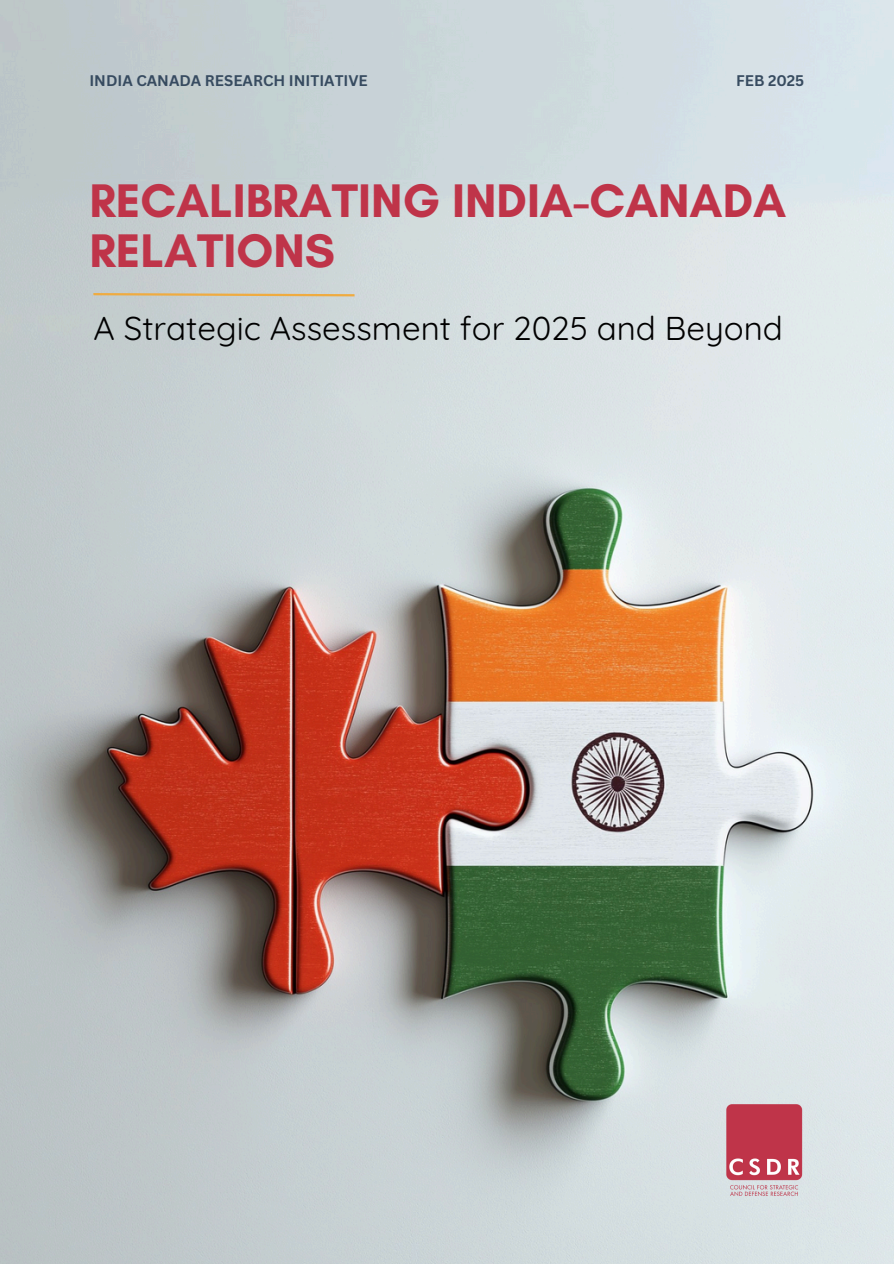
<style>
.page{position:relative;width:894px;height:1264px;background:#fff}
.page>*{position:absolute;margin:0;border:0;box-sizing:border-box;transform-origin:0 0}
.t1{font:700 48px/50.7px "Glacial Indifference";color:#bf3449}
.t2{font:33px "Quicksand";color:#000}
.t3{font:700 15px "Canva Sans";color:#374b60}
</style>
<div class="page">
<img style="left:0;top:0;width:893px;height:1263px">
<img style="left:724px;top:1096px;width:80px;height:107px">
<svg style="left:91px;top:292px;width:266px;height:5px"></svg>
<p class="t3" style="left:89px;top:70px;width:280px">INDIA CANADA RESEARCH INITIATIVE</p>
<h1 class="t3" style="left:736px;top:70px;width:70px">FEB 2025</h1>
<p class="t1" style="left:89px;top:175px;width:698px">RECALIBRATING INDIA-CANADA<br>RELATIONS</p>
<p class="t2" style="left:93px;top:306px;width:690px">A Strategic Assessment for 2025 and Beyond</p>
</div>
